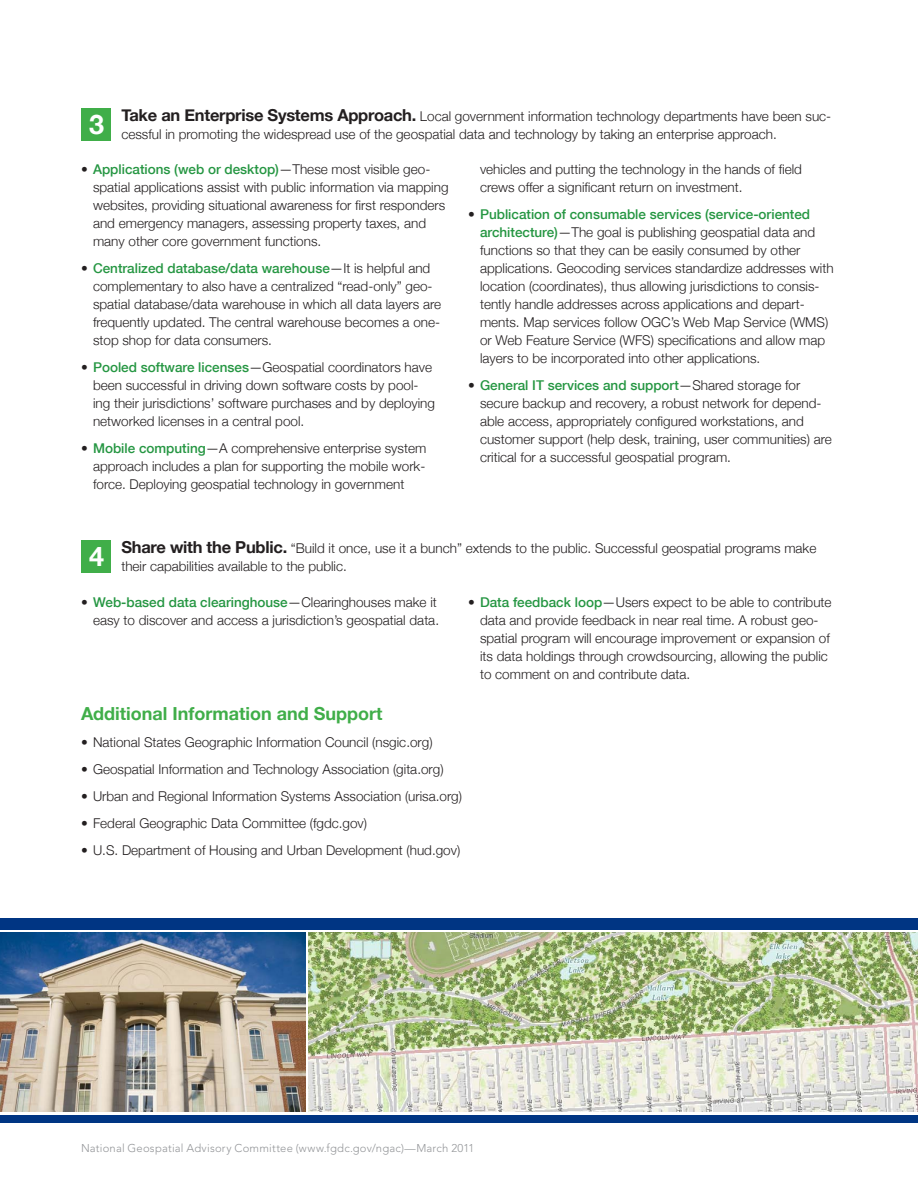
<style>
.page{position:relative;width:918px;height:1188px;background:#fff}
.page>*{position:absolute;margin:0;border:0;box-sizing:border-box;transform-origin:0 0}
.t1{font:700 27px "Helvetica Neue";color:#fff}
.t2{font:700 18px "Helvetica Neue";color:#40ae49}
.t3{font:300 13.5px/18px "Helvetica Neue";color:#231f20}
.t4{font:300 11.25px "Avenir LT Std";letter-spacing:.02em;color:#939598}
.s1{font-weight:700;font-size:16.5px}
.s2{font-weight:500;color:#259642}
</style>
<div class="page">
<div style="left:82px;top:108px;width:29px;height:33px;background:#40ae49"></div>
<div style="left:82px;top:540px;width:29px;height:32px;background:#40ae49"></div>
<div style="left:0;top:1115px;width:918px;height:8px;background:#003583"></div>
<div style="left:0;top:918px;width:918px;height:11px;background:#003583"></div>
<img style="left:0;top:933px;width:306px;height:178px">
<img style="left:309px;top:933px;width:609px;height:178px">
<p class="t3" style="left:121px;top:107px;width:711px"><span class="s1">Take an Enterprise Systems Approach.</span> Local government information technology departments have been suc&shy;cessful in promoting the widespread use of the geospatial data and technology by taking an enterprise approach.</p>
<p class="t3" style="left:93px;top:160px;width:357px;text-indent:-12px">• <span class="s2">Applications (web or desktop)</span>—These most visible geo&shy;spatial applications assist with public information via mapping websites, providing situational awareness for first responders and emergency managers, assessing property taxes, and many other core government functions.</p>
<p class="t3" style="left:93px;top:259px;width:350px;text-indent:-12px">• <span class="s2">Centralized database/data warehouse</span>—It is helpful and complementary to also have a centralized “read-only” geo&shy;spatial database/data warehouse in which all data layers are frequently updated. The central warehouse becomes a one&shy;stop shop for data consumers.</p>
<p class="t3" style="left:93px;top:358px;width:344px;text-indent:-12px">• <span class="s2">Pooled software licenses</span>—Geospatial coordinators have been successful in driving down software costs by pool&shy;ing their jurisdictions’ software purchases and by deploying networked licenses in a central pool.</p>
<p class="t3" style="left:93px;top:439px;width:335px;text-align:justify;text-indent:-12px">• <span class="s2">Mobile computing</span>—A comprehensive enterprise system approach includes a plan for supporting the mobile work&shy;force. Deploying geospatial technology in government</p>
<h1 class="t1" style="left:89px;top:108px;width:17px">3</h1>
<p class="t3" style="left:480px;top:160px;width:324px">vehicles and putting the technology in the hands of field crews offer a significant return on investment.</p>
<p class="t3" style="left:480px;top:205px;width:355px;text-indent:-12px">• <span class="s2">Publication of consumable services (service-oriented architecture)</span>—The goal is publishing geospatial data and functions so that they can be easily consumed by other applications. Geocoding services standardize addresses with location (coordinates), thus allowing jurisdictions to consis&shy;tently handle addresses across applications and depart&shy;ments. Map services follow OGC’s Web Map Service (WMS) or Web Feature Service (WFS) specifications and allow map layers to be incorporated into other applications.</p>
<p class="t3" style="left:480px;top:376px;width:353px;text-indent:-12px">• <span class="s2">General IT services and support</span>—Shared storage for secure backup and recovery, a robust network for depend&shy;able access, appropriately configured workstations, and customer support (help desk, training, user communities) are critical for a successful geospatial program.</p>
<p class="t3" style="left:89px;top:539px;width:729px;text-indent:32px"><span class="s1">Share with the Public.</span> “Build it once, use it a bunch” extends to the public. Successful geospatial programs make<br><sup>4</sup> their capabilities available to the public.</p>
<p class="t3" style="left:81px;top:593px;width:360px;text-align:right">• <span class="s2">Web-based data clearinghouse</span>—Clearinghouses make it easy to discover and access a jurisdiction’s geospatial data.</p>
<p class="t3" style="left:480px;top:593px;width:353px;text-indent:-12px">• <span class="s2">Data feedback loop</span>—Users expect to be able to contribute data and provide feedback in near real time. A robust geo&shy;spatial program will encourage improvement or expansion of its data holdings through crowdsourcing, allowing the public to comment on and contribute data.</p>
<h2 class="t2" style="left:81px;top:702px;width:303px">Additional Information and Support</h2>
<p class="t3" style="left:81px;top:732px;width:353px">• National States Geographic Information Council (nsgic.org)</p>
<p class="t3" style="left:81px;top:759px;width:364px">• Geospatial Information and Technology Association (gita.org)</p>
<p class="t3" style="left:81px;top:786px;width:383px">• Urban and Regional Information Systems Association (urisa.org)</p>
<p class="t3" style="left:81px;top:813px;width:288px">• Federal Geographic Data Committee (fgdc.gov)</p>
<p class="t3" style="left:81px;top:840px;width:381px">• U.S. Department of Housing and Urban Development (hud.gov)</p>
<p class="t4" style="left:81px;top:1142px;width:395px">National Geospatial Advisory Committee (www.fgdc.gov/ngac)—March 2011</p>
</div>
